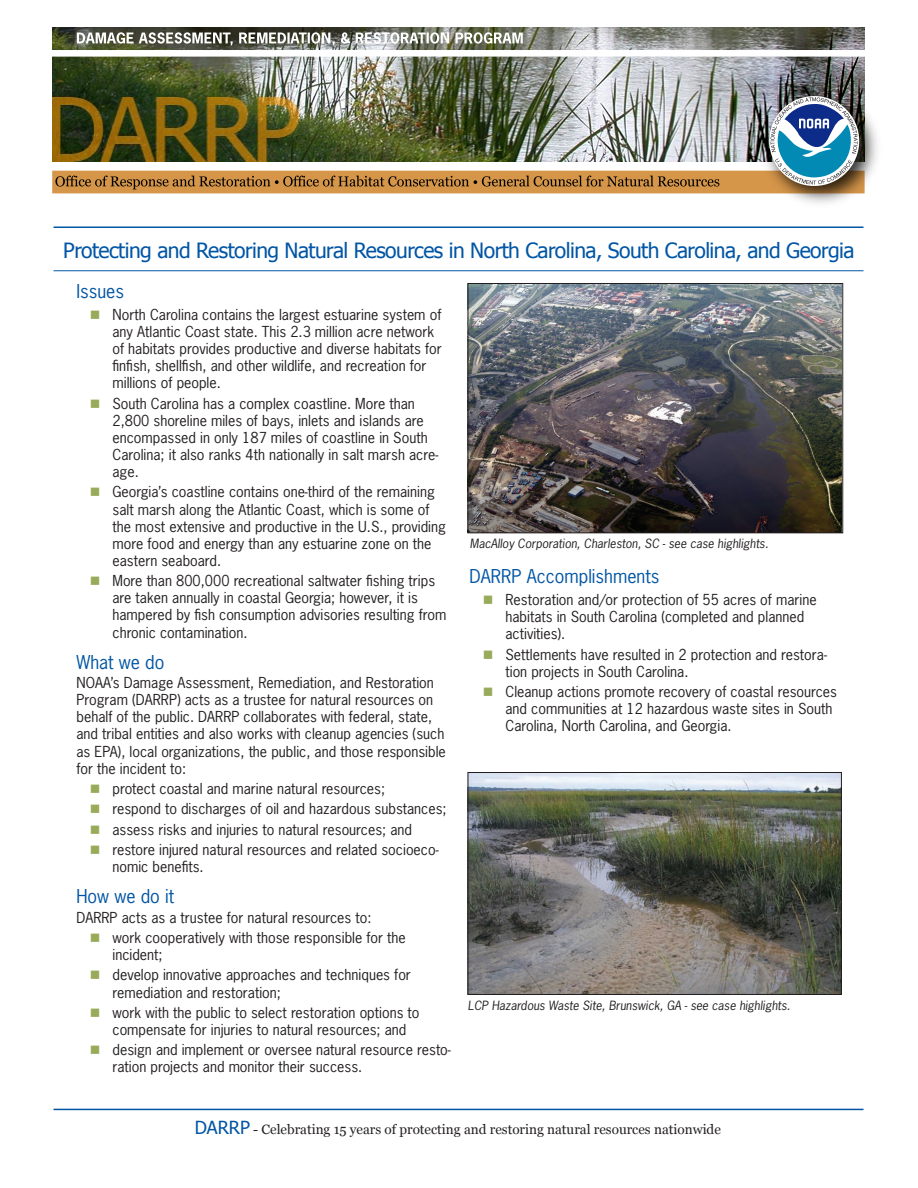
<style>
.page{position:relative;width:918px;height:1188px;background:#fff}
.page>*{position:absolute;margin:0;border:0;box-sizing:border-box;transform-origin:0 0}
.t1{font:21px "Tahoma";letter-spacing:-.025em;color:#0155a5}
.subhead_1{font:18px "News Gothic Std";color:#0155a5}
.Bulleted{font:14.25px/17.1px "News Gothic Std";color:#231f20}
.Body_text{font:14.25px/17.1px "News Gothic Std";color:#231f20}
.t2{font:14.25px/20.4px "Wingdings";color:#98ab5a;text-align:justify}
.t3{font:13.5px "Georgia";color:#231f20}
.t4{font:italic 12px "News Gothic Std";color:#231f20}
.s1{font-family:"Tahoma";font-size:18px;color:#0155a5}
</style>
<div class="page">
<hr style="left:54px;top:1109px;width:810px;height:1px;background:#0155a5">
<hr style="left:54px;top:227px;width:810px;height:1px;background:#0155a5">
<img style="left:52px;top:27px;width:813px;height:135px">
<svg style="left:77px;top:32px;width:156px;height:14px"></svg>
<svg style="left:239px;top:32px;width:96px;height:14px"></svg>
<svg style="left:341px;top:32px;width:9px;height:12px"></svg>
<svg style="left:356px;top:32px;width:93px;height:12px"></svg>
<svg style="left:455px;top:32px;width:68px;height:12px"></svg>
<div style="left:50px;top:50px;width:817px;height:7px;border:4px solid #fff"></div>
<div style="left:52px;top:171px;width:813px;height:22px;background:#d6964a"></div>
<svg style="left:55px;top:176px;width:664px;height:13px"></svg>
<img style="left:756px;top:83px;width:121px;height:121px">
<img style="left:770px;top:97px;width:88px;height:87px">
<hr style="left:54px;top:270px;width:810px;height:1px;background:#0155a5">
<img style="left:470px;top:285px;width:371px;height:246px">
<div style="left:468px;top:283px;width:375px;height:250px;border:1px solid #231f20"></div>
<img style="left:470px;top:774px;width:370px;height:219px">
<div style="left:468px;top:772px;width:374px;height:223px;border:1px solid #231f20"></div>
<p class="t1" style="left:63px;top:236px;width:793px">Protecting and Restoring Natural Resources in North Carolina, South Carolina, and Georgia</p>
<p class="subhead_1" style="left:76px;top:279px;width:49px">Issues</p>
<p class="Bulleted" style="left:112px;top:306px;width:331px">North Carolina contains the largest estuarine system of any Atlantic Coast state. This 2.3 million acre network of habitats provides productive and diverse habitats for finfish, shellfish, and other wildlife, and recreation for millions of people.</p>
<p class="Bulleted" style="left:112px;top:395px;width:327px">South Carolina has a complex coastline. More than 2,800 shoreline miles of bays, inlets and islands are encompassed in only 187 miles of coastline in South Carolina; it also ranks 4th nationally in salt marsh acre&shy;age.</p>
<p class="Bulleted" style="left:112px;top:483px;width:335px">Georgia’s coastline contains one-third of the remaining salt marsh along the Atlantic Coast, which is some of the most extensive and productive in the U.S., providing more food and energy than any estuarine zone on the eastern seaboard.</p>
<p class="Bulleted" style="left:112px;top:572px;width:335px">More than 800,000 recreational saltwater fishing trips are taken annually in coastal Georgia; however, it is hampered by fish consumption advisories resulting from chronic contamination.</p>
<p class="subhead_1" style="left:76px;top:650px;width:89px">What we do</p>
<p class="Body_text" style="left:76px;top:674px;width:371px">NOAA’s Damage Assessment, Remediation, and Restoration Program (DARRP) acts as a trustee for natural resources on behalf of the public. DARRP collaborates with federal, state, and tribal entities and also works with cleanup agencies (such as EPA), local organizations, the public, and those responsible for the incident to:</p>
<p class="Bulleted" style="left:112px;top:780px;width:274px">protect coastal and marine natural resources;</p>
<p class="Bulleted" style="left:112px;top:800px;width:336px">respond to discharges of oil and hazardous substances;</p>
<p class="Bulleted" style="left:112px;top:821px;width:301px">assess risks and injuries to natural resources; and</p>
<p class="Bulleted" style="left:112px;top:841px;width:328px">restore injured natural resources and related socioeco&shy;nomic benefits.</p>
<p class="subhead_1" style="left:76px;top:885px;width:99px">How we do it</p>
<p class="Body_text" style="left:76px;top:909px;width:297px">DARRP acts as a trustee for natural resources to:</p>
<p class="Bulleted" style="left:112px;top:929px;width:295px">work cooperatively with those responsible for the incident;</p>
<p class="Bulleted" style="left:112px;top:966px;width:300px">develop innovative approaches and techniques for remediation and restoration;</p>
<p class="Bulleted" style="left:112px;top:1004px;width:309px">work with the public to select restoration options to compensate for injuries to natural resources; and</p>
<p class="Bulleted" style="left:112px;top:1041px;width:340px">design and implement or oversee natural resource resto&shy;ration projects and monitor their success.</p>
<p class="t2" style="left:90px;top:305px;width:12px">■</p>
<p class="t2" style="left:90px;top:394px;width:12px">■</p>
<p class="t2" style="left:90px;top:482px;width:12px">■</p>
<p class="t4" style="left:470px;top:536px;width:300px">MacAlloy Corporation, Charleston, SC - see case highlights.</p>
<p class="subhead_1" style="left:469px;top:564px;width:192px">DARRP Accomplishments</p>
<p class="Bulleted" style="left:505px;top:591px;width:313px">Restoration and/or protection of 55 acres of marine habitats in South Carolina (completed and planned activities).</p>
<p class="Bulleted" style="left:505px;top:646px;width:323px">Settlements have resulted in 2 protection and restora&shy;tion projects in South Carolina.</p>
<p class="Bulleted" style="left:505px;top:683px;width:333px">Cleanup actions promote recovery of coastal resources and communities at 12 hazardous waste sites in South<br>Carolina, North Carolina, and Georgia.</p>
<p class="t2" style="left:90px;top:571px;width:12px">■</p>
<p class="t2" style="left:483px;top:590px;width:12px">■</p>
<p class="t2" style="left:483px;top:644px;width:12px">■</p>
<p class="t2" style="left:483px;top:682px;width:12px">■</p>
<p class="t2" style="left:90px;top:779px;width:12px">■ ■ ■ ■</p>
<p class="t2" style="left:90px;top:928px;width:12px">■</p>
<p class="t2" style="left:90px;top:965px;width:12px">■</p>
<p class="t2" style="left:90px;top:1003px;width:12px">■</p>
<p class="t2" style="left:90px;top:1040px;width:12px">■</p>
<p class="t4" style="left:468px;top:998px;width:324px">LCP Hazardous Waste Site, Brunswick, GA - see case highlights.</p>
<p class="t3" style="left:195px;top:1122px;width:528px"><span class="s1">DARRP</span> - Celebrating 15 years of protecting and restoring natural resources nationwide</p>
</div>
